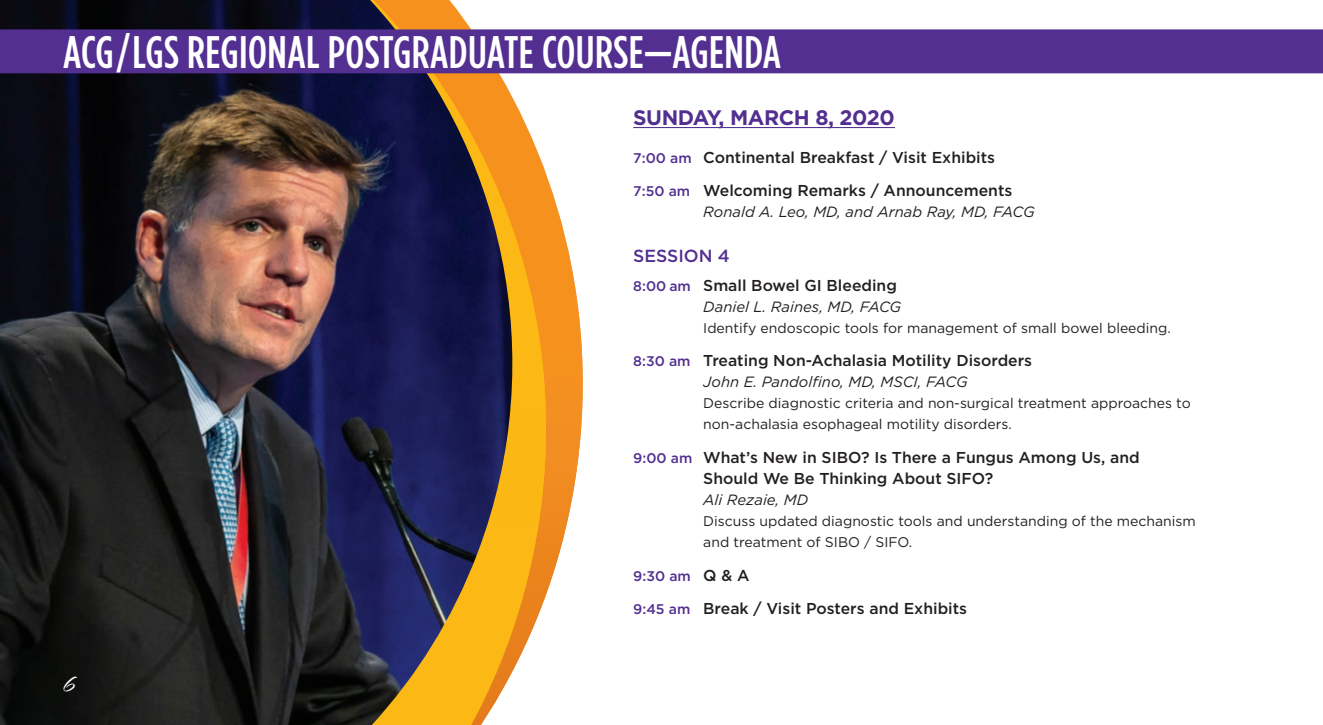
<style>
.page{position:relative;width:1323px;height:725px;background:#fff}
.page>*{position:absolute;margin:0;border:0;box-sizing:border-box;transform-origin:0 0}
.t1{font:500 45.5px "Gotham Condensed";letter-spacing:.01em;color:#fff}
.Presentation{font:28px "The Nauti Gal ROB";color:#fff}
.t2{font:700 21px "Gotham";letter-spacing:-.02em;color:#522f90}
.t3{font:500 17.5px "Gotham";color:#522f90}
.t4{font:500 15.75px/21px "Gotham";color:#231f20}
.t5{font:italic 14.88px "Gotham";color:#231f20}
.t6{font:14px/21px "Gotham";color:#231f20}
.t7{font:500 14px "Gotham";color:#522f90}
.s1{font-size:14px;color:#522f90}
.s2{font-size:15.75px;color:#231f20}
</style>
<div class="page">
<svg style="left:552px;top:73px;width:41px;height:504px"></svg>
<img style="left:0;top:0;width:552px;height:724px">
<hr style="left:633px;top:127px;width:262px;height:1px;background:#522f90">
<div style="left:0;top:29px;width:1323px;height:44px;background:#522f90"></div>
<p class="t1" style="left:63px;top:26px;width:720px">ACG/LGS REGIONAL POSTGRADUATE COURSE—AGENDA</p>
<p class="Presentation" style="left:63px;top:668px;width:13px">6</p>
<p class="t2" style="left:633px;top:104px;width:263px">SUNDAY, MARCH 8, 2020</p>
<p class="t4" style="left:633px;top:146px;width:363px"><span class="s1">7:00 am</span> Continental Breakfast / Visit Exhibits</p>
<p class="t4" style="left:633px;top:180px;width:381px"><span class="s1">7:50 am</span> Welcoming Remarks / Announcements</p>
<p class="t5" style="left:703px;top:202px;width:333px">Ronald A. Leo, MD, and Arnab Ray, MD, FACG</p>
<p class="t3" style="left:633px;top:244px;width:98px">SESSION 4</p>
<p class="t4" style="left:633px;top:274px;width:265px"><span class="s1">8:00 am</span> Small Bowel GI Bleeding</p>
<p class="t5" style="left:703px;top:297px;width:199px">Daniel L. Raines, MD, FACG</p>
<p class="t6" style="left:703px;top:317px;width:469px">Identify endoscopic tools for management of small bowel bleeding.</p>
<p class="t4" style="left:633px;top:350px;width:400px"><span class="s1">8:30 am</span> Treating Non-Achalasia Motility Disorders</p>
<p class="t5" style="left:703px;top:372px;width:266px">John E. Pandolfino, MD, MSCI, FACG</p>
<p class="t6" style="left:703px;top:392px;width:489px">Describe diagnostic criteria and non-surgical treatment approaches to non-achalasia esophageal motility disorders.</p>
<p class="t4" style="left:703px;top:446px;width:438px;text-indent:-70px"><span class="s1">9:00 am</span> What’s New in SIBO? Is There a Fungus Among Us, and<br>Should We Be Thinking About SIFO?</p>
<p class="t5" style="left:703px;top:490px;width:106px">Ali Rezaie, MD</p>
<p class="t6" style="left:703px;top:510px;width:494px">Discuss updated diagnostic tools and understanding of the mechanism and treatment of SIBO / SIFO.</p>
<p class="t7" style="left:633px;top:566px;width:118px">9:30 am <span class="s2">Q &amp; A</span></p>
<p class="t4" style="left:633px;top:598px;width:335px"><span class="s1">9:45 am</span> Break / Visit Posters and Exhibits</p>
</div>
